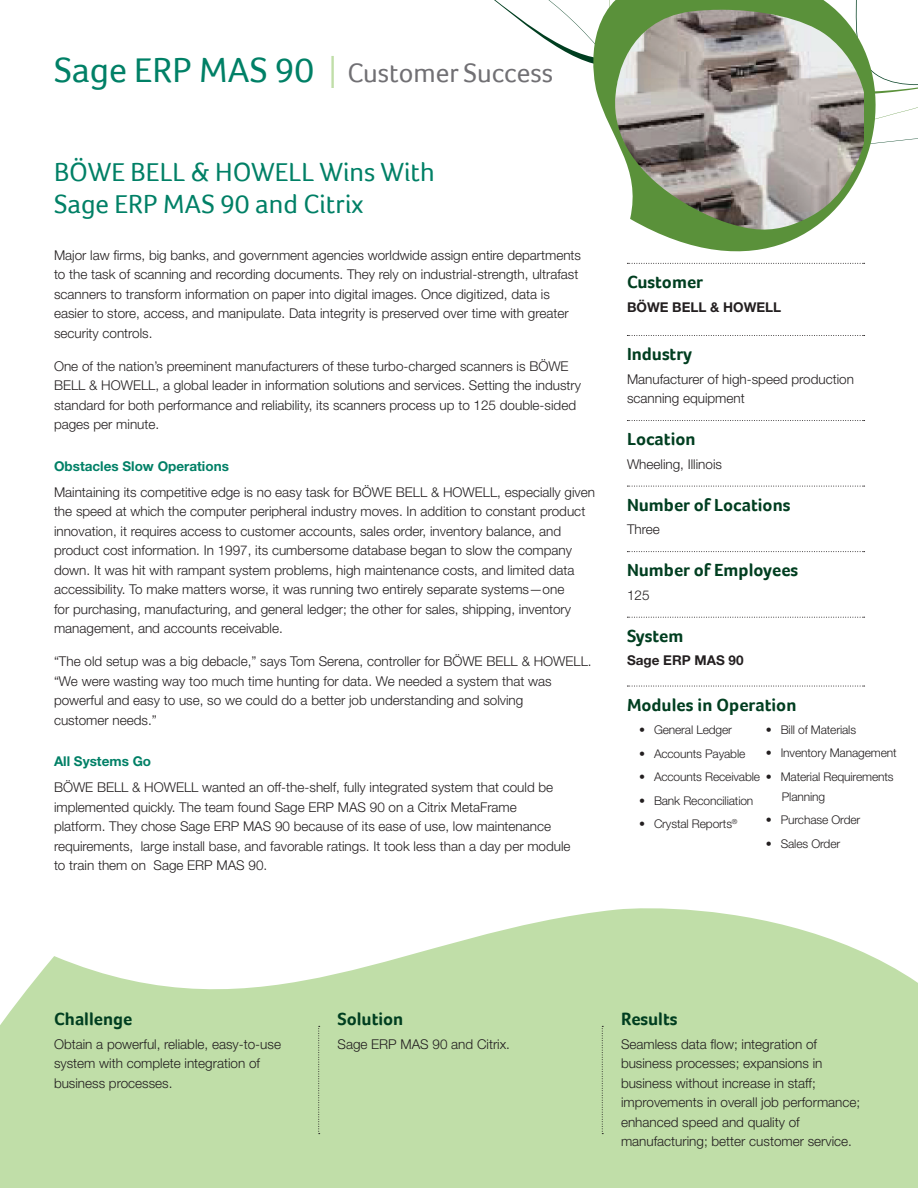
<style>
.page{position:relative;width:918px;height:1188px;background:#fff}
.page>*{position:absolute;margin:0;border:0;box-sizing:border-box;transform-origin:0 0}
.t1{font:27.3px "Foco";color:#717074}
.t2{font:27px/32.2px "Foco";color:#008066}
.t3{font:700 18px "Foco";color:#003e20}
.t4{font:300 13.5px/19.5px "Helvetica Neue";color:#231f20}
.t5{font:700 13.5px "Helvetica Neue";color:#008066}
.t6{font:700 13.5px "Helvetica Neue";color:#231f20}
.t7{font:300 12px/19.5px "Helvetica Neue";letter-spacing:-.01em;color:#231f20}
.s1{font-size:35.85px;color:#008066}
.s2{font-family:"Helvetica Neue";font-weight:300;font-size:44.85px;color:#c0dea8}
</style>
<div class="page">
<svg style="left:0;top:908px;width:918px;height:280px;fill:#c0dea8"></svg>
<svg style="left:602px;top:1026px;width:1px;height:108px"></svg>
<svg style="left:318px;top:1026px;width:2px;height:108px"></svg>
<svg style="left:494px;top:0;width:89px;height:60px"></svg>
<svg style="left:627px;top:420px;width:238px;height:1px"></svg>
<svg style="left:627px;top:486px;width:238px;height:1px"></svg>
<svg style="left:627px;top:551px;width:238px;height:1px"></svg>
<svg style="left:627px;top:617px;width:238px;height:1px"></svg>
<svg style="left:627px;top:686px;width:238px;height:1px"></svg>
<svg style="left:583px;top:0;width:335px;height:336px"></svg>
<img style="left:615px;top:10px;width:249px;height:221px">
<h1 class="t1" style="left:54px;top:57px;width:501px"><span class="s1">Sage ERP MAS 90</span> <span class="s2">I</span> Customer Success</h1>
<h2 class="t2" style="left:54px;top:156px;width:382px">BÖWE BELL &amp; HOWELL Wins With<br>Sage ERP MAS 90 and Citrix</h2>
<p class="t4" style="left:54px;top:245px;width:529px">Major law firms, big banks, and government agencies worldwide assign entire departments to the task of scanning and recording documents. They rely on industrial-strength, ultrafast scanners to transform information on paper into digital images. Once digitized, data is easier to store, access, and manipulate. Data integrity is preserved over time with greater security controls.</p>
<p class="t4" style="left:54px;top:356px;width:529px">One of the nation’s preeminent manufacturers of these turbo-charged scanners is BÖWE BELL &amp; HOWELL, a global leader in information solutions and services. Setting the industry standard for both performance and reliability, its scanners process up to 125 double-sided pages per minute.</p>
<p class="t5" style="left:54px;top:457px;width:176px">Obstacles Slow Operations</p>
<p class="t4" style="left:54px;top:482px;width:543px">Maintaining its competitive edge is no easy task for BÖWE BELL &amp; HOWELL, especially given the speed at which the computer peripheral industry moves. In addition to constant product innovation, it requires access to customer accounts, sales order, inventory balance, and product cost information. In 1997, its cumbersome database began to slow the company down. It was hit with rampant system problems, high maintenance costs, and limited data accessibility. To make matters worse, it was running two entirely separate systems—one<br>for purchasing, manufacturing, and general ledger; the other for sales, shipping, inventory management, and accounts receivable.</p>
<p class="t4" style="left:54px;top:651px;width:539px">“The old setup was a big debacle,” says Tom Serena, controller for BÖWE BELL &amp; HOWELL. “We were wasting way too much time hunting for data. We needed a system that was powerful and easy to use, so we could do a better job understanding and solving<br>customer needs.”</p>
<p class="t5" style="left:54px;top:753px;width:99px">All Systems Go</p>
<p class="t4" style="left:54px;top:777px;width:518px">BÖWE BELL &amp; HOWELL wanted an off-the-shelf, fully integrated system that could be implemented quickly. The team found Sage ERP MAS 90 on a Citrix MetaFrame platform. They chose Sage ERP MAS 90 because of its ease of use, low maintenance requirements, large install base, and favorable ratings. It took less than a day per module to train them on Sage ERP MAS 90.</p>
<h3 class="t3" style="left:627px;top:271px;width:78px">Customer</h3>
<p class="t6" style="left:627px;top:298px;width:156px">BÖWE BELL &amp; HOWELL</p>
<h3 class="t3" style="left:627px;top:343px;width:67px">Industry</h3>
<p class="t4" style="left:627px;top:369px;width:229px">Manufacturer of high-speed production scanning equipment</p>
<h3 class="t3" style="left:627px;top:429px;width:70px">Location</h3>
<p class="t4" style="left:627px;top:454px;width:96px">Wheeling, Illinois</p>
<h3 class="t3" style="left:627px;top:494px;width:165px">Number of Locations</h3>
<p class="t4" style="left:627px;top:519px;width:34px">Three</p>
<h3 class="t3" style="left:627px;top:560px;width:173px">Number of Employees</h3>
<p class="t4" style="left:627px;top:585px;width:24px">125</p>
<h3 class="t3" style="left:627px;top:625px;width:58px">System</h3>
<p class="t6" style="left:627px;top:652px;width:118px">Sage ERP MAS 90</p>
<h3 class="t3" style="left:627px;top:694px;width:171px">Modules in Operation</h3>
<p class="t7" style="left:639px;top:720px;width:95px">• General Ledger</p>
<p class="t7" style="left:639px;top:744px;width:108px">• Accounts Payable</p>
<p class="t7" style="left:639px;top:767px;width:123px">• Accounts Receivable</p>
<p class="t7" style="left:639px;top:791px;width:116px">• Bank Reconciliation</p>
<p class="t7" style="left:639px;top:814px;width:100px">• Crystal Reports<sup>®</sup></p>
<p class="t7" style="left:766px;top:720px;width:92px">• Bill of Materials</p>
<p class="t7" style="left:766px;top:743px;width:132px">• Inventory Management</p>
<p class="t7" style="left:782px;top:767px;width:113px;text-indent:-16px">• Material Requirements<br>Planning</p>
<p class="t7" style="left:766px;top:810px;width:96px">• Purchase Order</p>
<p class="t7" style="left:766px;top:833px;width:76px">• Sales Order</p>
<h3 class="t3" style="left:54px;top:1009px;width:80px">Challenge</h3>
<p class="t4" style="left:54px;top:1034px;width:229px">Obtain a powerful, reliable, easy-to-use system with complete integration of business processes.</p>
<h3 class="t3" style="left:338px;top:1009px;width:67px">Solution</h3>
<p class="t4" style="left:338px;top:1034px;width:174px">Sage ERP MAS 90 and Citrix.</p>
<h3 class="t3" style="left:621px;top:1009px;width:58px">Results</h3>
<p class="t4" style="left:621px;top:1034px;width:241px">Seamless data flow; integration of business processes; expansions in business without increase in staff; improvements in overall job performance; enhanced speed and quality of manufacturing; better customer service.</p>
</div>
